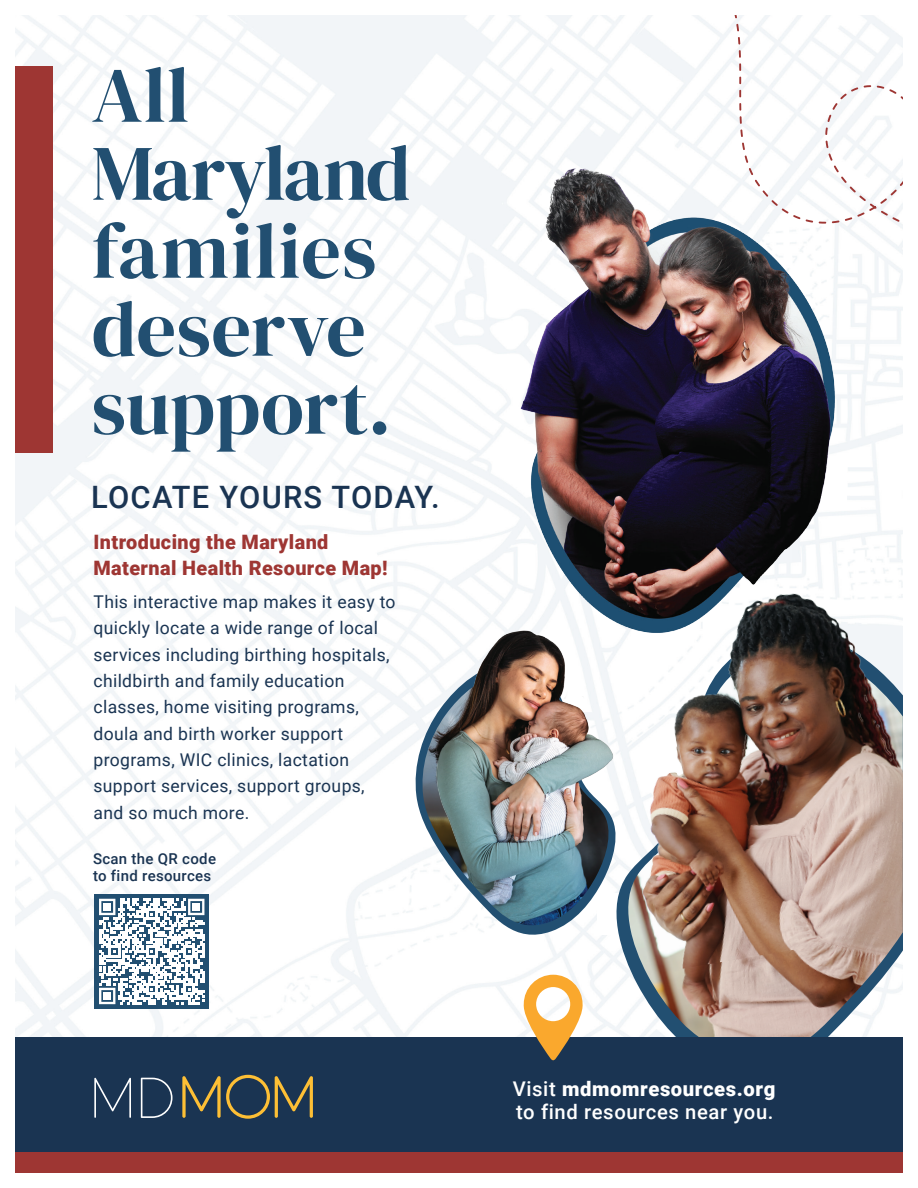
<style>
.page{position:relative;width:918px;height:1188px;background:#fff}
.page>*{position:absolute;margin:0;border:0;box-sizing:border-box;transform-origin:0 0}
.t1{font:78.3px/78px "DM Serif Display";color:#224f71}
.t2{font:500 30.9px "Roboto";letter-spacing:.04em;color:#1a3452}
.t3{font:500 20.25px/23.2px "Roboto";letter-spacing:.03em;color:#fff}
.t4{font:900 19.8px/26.4px "Roboto";letter-spacing:.02em;color:#9e3633}
.t5{font:17.55px/26.4px "Roboto";letter-spacing:.02em;color:#1a3452}
.t6{font:500 15px/16.5px "Roboto";letter-spacing:.02em;color:#1a3452}
.s1{font-weight:900}
</style>
<div class="page">
<img style="left:15px;top:15px;width:616px;height:1023px">
<svg style="left:631px;top:15px;width:272px;height:49px"></svg>
<div style="left:15px;top:67px;width:37px;height:386px;background:#9e3633"></div>
<img style="left:618px;top:867px;width:285px;height:171px">
<img style="left:637px;top:867px;width:254px;height:106px">
<img style="left:622px;top:710px;width:281px;height:157px">
<svg style="left:413px;top:842px;width:209px;height:102px"></svg>
<img style="left:420px;top:842px;width:195px;height:92px">
<img style="left:407px;top:627px;width:218px;height:215px">
<div style="left:15px;top:1038px;width:888px;height:135px;background:#1a3452"></div>
<svg style="left:182px;top:1075px;width:131px;height:44px"></svg>
<svg style="left:94px;top:1078px;width:37px;height:40px"></svg>
<svg style="left:141px;top:1078px;width:32px;height:40px"></svg>
<div style="left:15px;top:1152px;width:888px;height:21px;background:#9e3633"></div>
<svg style="left:523px;top:975px;width:61px;height:85px"></svg>
<div style="left:94px;top:894px;width:115px;height:115px;background:#224f71"></div>
<svg style="left:99px;top:898px;width:106px;height:106px"></svg>
<div style="left:104px;top:903px;width:7px;height:7px;background:#fff"></div>
<div style="left:193px;top:903px;width:7px;height:7px;background:#fff"></div>
<div style="left:104px;top:992px;width:7px;height:8px;background:#fff"></div>
<img style="left:417px;top:64px;width:486px;height:646px">
<h1 class="t1" style="left:92px;top:57px;width:321px">All<br>Maryland families deserve support.</h1>
<h2 class="t2" style="left:91px;top:475px;width:350px">LOCATE YOURS TODAY.</h2>
<p class="t4" style="left:94px;top:528px;width:296px">Introducing the Maryland<br>Maternal Health Resource Map!</p>
<p class="t5" style="left:94px;top:588px;width:304px">This interactive map makes it easy to quickly locate a wide range of local services including birthing hospitals, childbirth and family education classes, home visiting programs, doula and birth worker support programs, WIC clinics, lactation support services, support groups, and so much more.</p>
<p class="t6" style="left:93px;top:850px;width:125px">Scan the QR code to find resources</p>
<p class="t3" style="left:513px;top:1076px;width:264px">Visit <span class="s1">mdmomresources.org </span>to find resources near you.</p>
</div>
